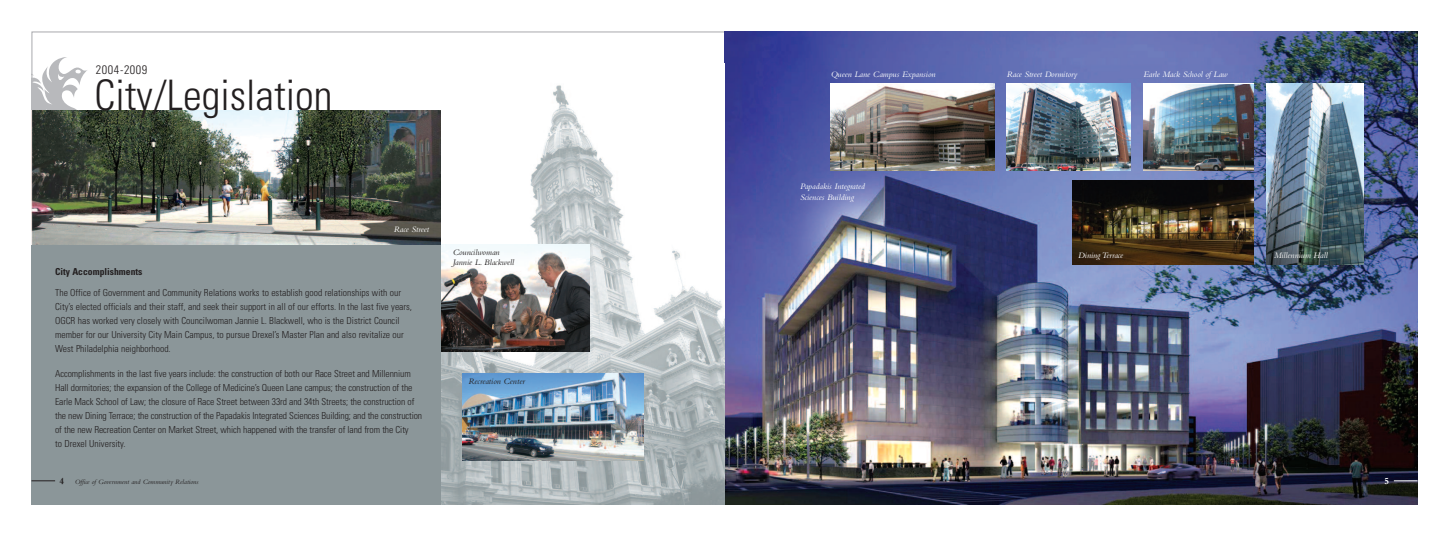
<style>
.page{position:relative;width:1449px;height:536px;background:#fff}
.page>*{position:absolute;margin:0;border:0;box-sizing:border-box;transform-origin:0 0}
.t1{font:300 condensed 42px "Univers";color:#231f20}
.t2{font:300 condensed 12.25px "Univers";letter-spacing:.045em;color:#231f20}
.t3{font:300 condensed 9.62px/14px "Univers";letter-spacing:-.01em;color:#231f20}
.t4{font:700 condensed 9.62px "Univers";color:#231f20}
.t5{font:700 9.62px "Bembo";color:#fff}
.t6{font:italic 8.75px/10.5px "Bembo";color:#fff}
.t7{font:italic 8.75px/9.6px "Bembo";color:#231f20}
.t8{font:italic 7px "Bembo";color:#231f20}
.s1{font-weight:700;font-style:normal;font-size:9.62px}
</style>
<div class="page">
<svg style="left:32px;top:57px;width:55px;height:53px"></svg>
<img style="left:724px;top:32px;width:694px;height:472px">
<img style="left:441px;top:85px;width:283px;height:419px">
<img style="left:462px;top:373px;width:181px;height:87px">
<img style="left:830px;top:83px;width:164px;height:87px">
<div style="left:32px;top:244px;width:409px;height:260px;background:#8b9699"></div>
<svg style="left:32px;top:480px;width:23px;height:1px"></svg>
<svg style="left:1394px;top:480px;width:24px;height:1px"></svg>
<img style="left:32px;top:110px;width:409px;height:134px">
<img style="left:1006px;top:83px;width:125px;height:87px">
<img style="left:1072px;top:180px;width:181px;height:84px">
<img style="left:441px;top:244px;width:149px;height:107px">
<img style="left:1267px;top:83px;width:97px;height:181px">
<img style="left:1143px;top:84px;width:111px;height:86px">
<p class="t2" style="left:96px;top:65px;width:53px">2004-2009</p>
<h1 class="t1" style="left:94px;top:80px;width:239px">City/Legislation</h1>
<p class="t6" style="left:394px;top:225px;width:37px">Race Street</p>
<p class="t4" style="left:55px;top:268px;width:89px">City Accomplishments</p>
<p class="t3" style="left:55px;top:286px;width:358px">The Office of Government and Community Relations works to establish good relationships with our City’s elected officials and their staff, and seek their support in all of our efforts. In the last five years, OGCR has worked very closely with Councilwoman Jannie L. Blackwell, who is the District Council member for our University City Main Campus, to pursue Drexel’s Master Plan and also revitalize our West Philadelphia neighborhood.</p>
<p class="t3" style="left:55px;top:367px;width:369px">Accomplishments in the last five years include: the construction of both our Race Street and Millennium Hall dormitories; the expansion of the College of Medicine’s Queen Lane campus; the construction of the Earle Mack School of Law; the closure of Race Street between 33rd and 34th Streets; the construction of the new Dining Terrace; the construction of the Papadakis Integrated Sciences Building; and the construction of the new Recreation Center on Market Street, which happened with the transfer of land from the City<br>to Drexel University.</p>
<p class="t7" style="left:453px;top:248px;width:63px">Councilwoman<br>Jannie L. Blackwell</p>
<p class="t7" style="left:469px;top:377px;width:58px">Recreation Center</p>
<p class="t6" style="left:831px;top:70px;width:106px">Queen Lane Campus Expansion</p>
<p class="t6" style="left:1007px;top:70px;width:72px">Race Street Dormitory</p>
<p class="t6" style="left:1143px;top:70px;width:86px">Earle Mack School of Law</p>
<p class="t6" style="left:800px;top:182px;width:66px">Papadakis Integrated<br>Sciences Building</p>
<p class="t6" style="left:1078px;top:251px;width:47px">Dining Terrace</p>
<p class="t6" style="left:1274px;top:250px;width:55px">Millennium Hall</p>
<p class="t8" style="left:60px;top:479px;width:141px"><span class="s1">4</span> Office of Government and Community Relations</p>
<p class="t5" style="left:1385px;top:477px;width:6px">5</p>
</div>
